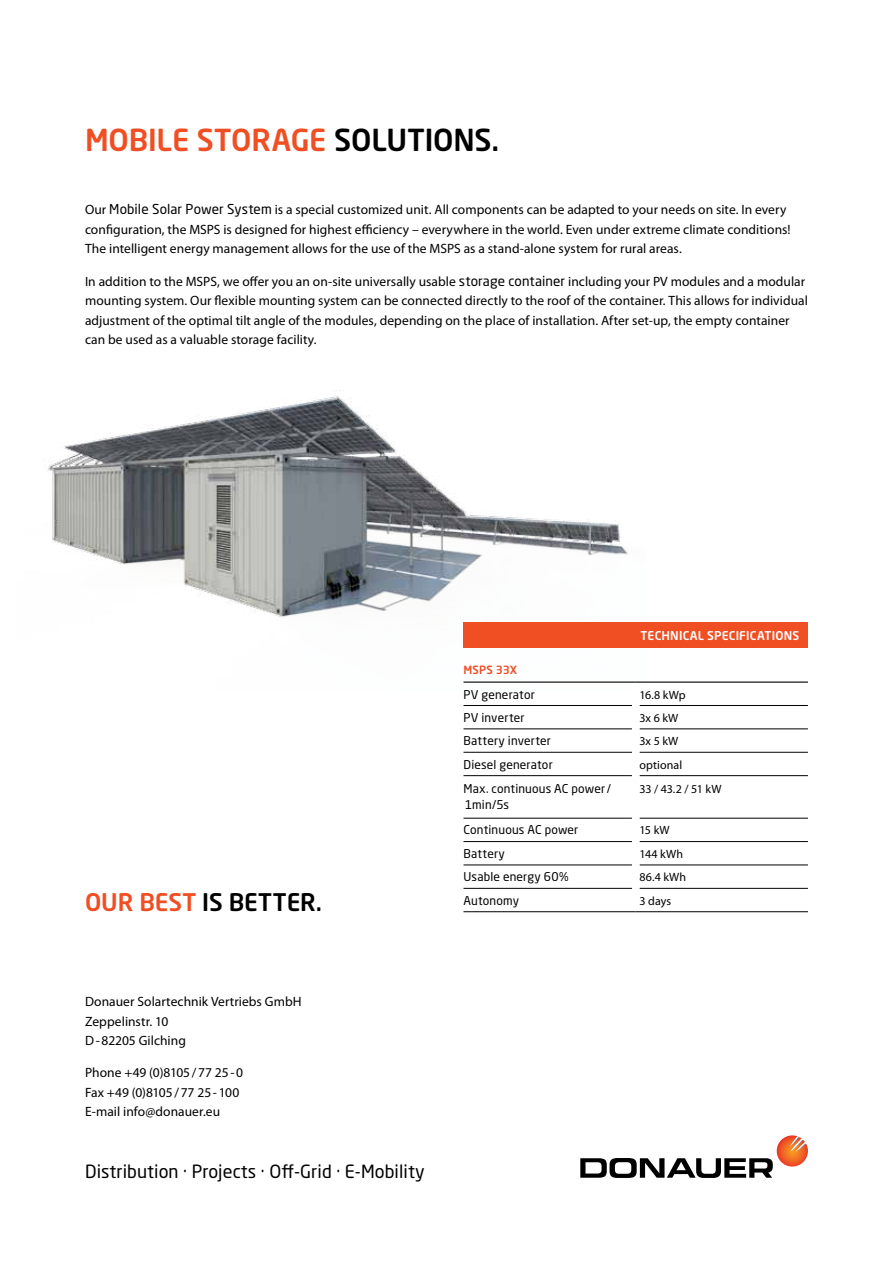
<style>
.page{position:relative;width:893px;height:1263px;background:#fff}
.page>*{position:absolute;margin:0;border:0;box-sizing:border-box;transform-origin:0 0}
.t1{font:500 30px "Neo Sans Std";letter-spacing:-.005em;color:#f04e23}
.t2{font:500 24px "Neo Sans Std";letter-spacing:-.005em;color:#000}
.t3{font:18px "Neo Sans Std";letter-spacing:.005em;color:#000}
.t4{font:13.5px/19.5px "Myriad Pro";letter-spacing:.005em;color:#000}
.t5{font:12px/15.8px "Neo Sans Std";letter-spacing:.01em;color:#000}
.t6{font:12px "Myriad Pro";letter-spacing:.01em;color:#000}
.t7{font:500 12px "Neo Sans Std";letter-spacing:.015em;color:#fff}
.t8{font:500 11.25px "Neo Sans Std";letter-spacing:.005em;color:#f04e23}
.s1{color:#000}
.s2{font-family:"Neo Sans Std"}
.s3{color:#f04e23}
</style>
<div class="page">
<svg style="left:600px;top:728px;width:208px;height:185px"></svg>
<img style="left:48px;top:389px;width:580px;height:228px">
<div style="left:463px;top:622px;width:345px;height:26px;background:#f04e23"></div>
<hr style="left:463px;top:705px;width:169px;height:1px;background:#000">
<hr style="left:639px;top:705px;width:169px;height:1px;background:#000">
<hr style="left:463px;top:729px;width:169px;height:1px;background:#000">
<hr style="left:639px;top:729px;width:169px;height:1px;background:#000">
<hr style="left:463px;top:752px;width:169px;height:1px;background:#000">
<hr style="left:639px;top:752px;width:169px;height:1px;background:#000">
<hr style="left:463px;top:775px;width:169px;height:1px;background:#000">
<hr style="left:639px;top:775px;width:169px;height:1px;background:#000">
<hr style="left:463px;top:818px;width:169px;height:1px;background:#000">
<hr style="left:639px;top:818px;width:169px;height:1px;background:#000">
<hr style="left:463px;top:841px;width:169px;height:1px;background:#000">
<hr style="left:639px;top:841px;width:169px;height:1px;background:#000">
<hr style="left:463px;top:865px;width:169px;height:1px;background:#000">
<hr style="left:639px;top:865px;width:169px;height:1px;background:#000">
<hr style="left:463px;top:888px;width:169px;height:1px;background:#000">
<hr style="left:639px;top:888px;width:169px;height:1px;background:#000">
<div style="left:632px;top:705px;width:7px;height:24px;background:#fff"></div>
<div style="left:632px;top:729px;width:7px;height:23px;background:#fff"></div>
<div style="left:632px;top:752px;width:7px;height:24px;background:#fff"></div>
<div style="left:632px;top:776px;width:7px;height:42px;background:#fff"></div>
<div style="left:632px;top:818px;width:7px;height:23px;background:#fff"></div>
<div style="left:632px;top:841px;width:7px;height:24px;background:#fff"></div>
<div style="left:632px;top:865px;width:7px;height:23px;background:#fff"></div>
<div style="left:632px;top:888px;width:7px;height:23px;background:#fff"></div>
<hr style="left:463px;top:681px;width:173px;height:2px;background:#000">
<hr style="left:636px;top:681px;width:172px;height:2px;background:#000">
<hr style="left:463px;top:911px;width:173px;height:1px;background:#000">
<hr style="left:636px;top:911px;width:172px;height:1px;background:#000">
<svg style="left:580px;top:1135px;width:228px;height:43px"></svg>
<h1 class="t1" style="left:85px;top:121px;width:416px">MOBILE STORAGE <span class="s1">SOLUTIONS.</span></h1>
<p class="t4" style="left:85px;top:200px;width:707px">Our <span class="s2">Mobile Solar Power System</span> is a special customized unit. All components can be adapted to your needs on site. In every configuration, the MSPS is designed for highest efficiency – everywhere in the world. Even under extreme climate conditions!<br>The intelligent energy management allows for the use of the MSPS as a stand-alone system for rural areas.</p>
<p class="t4" style="left:85px;top:271px;width:724px">In addition to the MSPS, we offer you an on-site universally usable <span class="s2">storage container</span> including your PV modules and a modular mounting system. Our flexible mounting system can be connected directly to the roof of the container. This allows for individual adjustment of the optimal tilt angle of the modules, depending on the place of installation. After set-up, the empty container can be used as a valuable storage facility.</p>
<h2 class="t2" style="left:85px;top:887px;width:239px"><span class="s3">OUR BEST</span> IS BETTER.</h2>
<p class="t4" style="left:85px;top:991px;width:218px">Donauer Solartechnik Vertriebs GmbH<br>Zeppelinstr. 10<br>D-82205 Gilching</p>
<p class="t4" style="left:85px;top:1063px;width:160px">Phone +49 (0)8105/77 25-0<br>Fax +49 (0)8105/77 25-100<br>E-mail info@donauer.eu</p>
<h3 class="t3" style="left:85px;top:1160px;width:341px">Distribution · Projects · Off-Grid · E-Mobility</h3>
<p class="t7" style="left:640px;top:628px;width:125px">TECHNICAL SPECIFICATIONS</p>
<p class="t8" style="left:463px;top:662px;width:55px">MSPS 33X</p>
<p class="t5" style="left:463px;top:686px;width:73px">PV generator</p>
<p class="t6" style="left:639px;top:687px;width:48px">16.8 kWp</p>
<p class="t5" style="left:463px;top:709px;width:63px">PV inverter</p>
<p class="t6" style="left:639px;top:710px;width:40px">3x 6 kW</p>
<p class="t5" style="left:463px;top:733px;width:89px">Battery inverter</p>
<p class="t6" style="left:639px;top:734px;width:40px">3x 5 kW</p>
<p class="t5" style="left:463px;top:756px;width:91px">Diesel generator</p>
<p class="t6" style="left:639px;top:757px;width:44px">optional</p>
<p class="t5" style="left:463px;top:781px;width:149px">Max. continuous AC power/<br>1min/5s</p>
<p class="t6" style="left:639px;top:782px;width:84px">33 / 43.2 / 51 kW</p>
<p class="t5" style="left:463px;top:822px;width:116px">Continuous AC power</p>
<p class="t6" style="left:639px;top:823px;width:32px">15 kW</p>
<p class="t5" style="left:463px;top:845px;width:43px">Battery</p>
<p class="t6" style="left:639px;top:846px;width:45px">144 kWh</p>
<p class="t5" style="left:463px;top:869px;width:107px">Usable energy 60%</p>
<p class="t6" style="left:639px;top:870px;width:48px">86.4 kWh</p>
<p class="t5" style="left:463px;top:892px;width:57px">Autonomy</p>
<p class="t6" style="left:639px;top:893px;width:33px">3 days</p>
</div>
